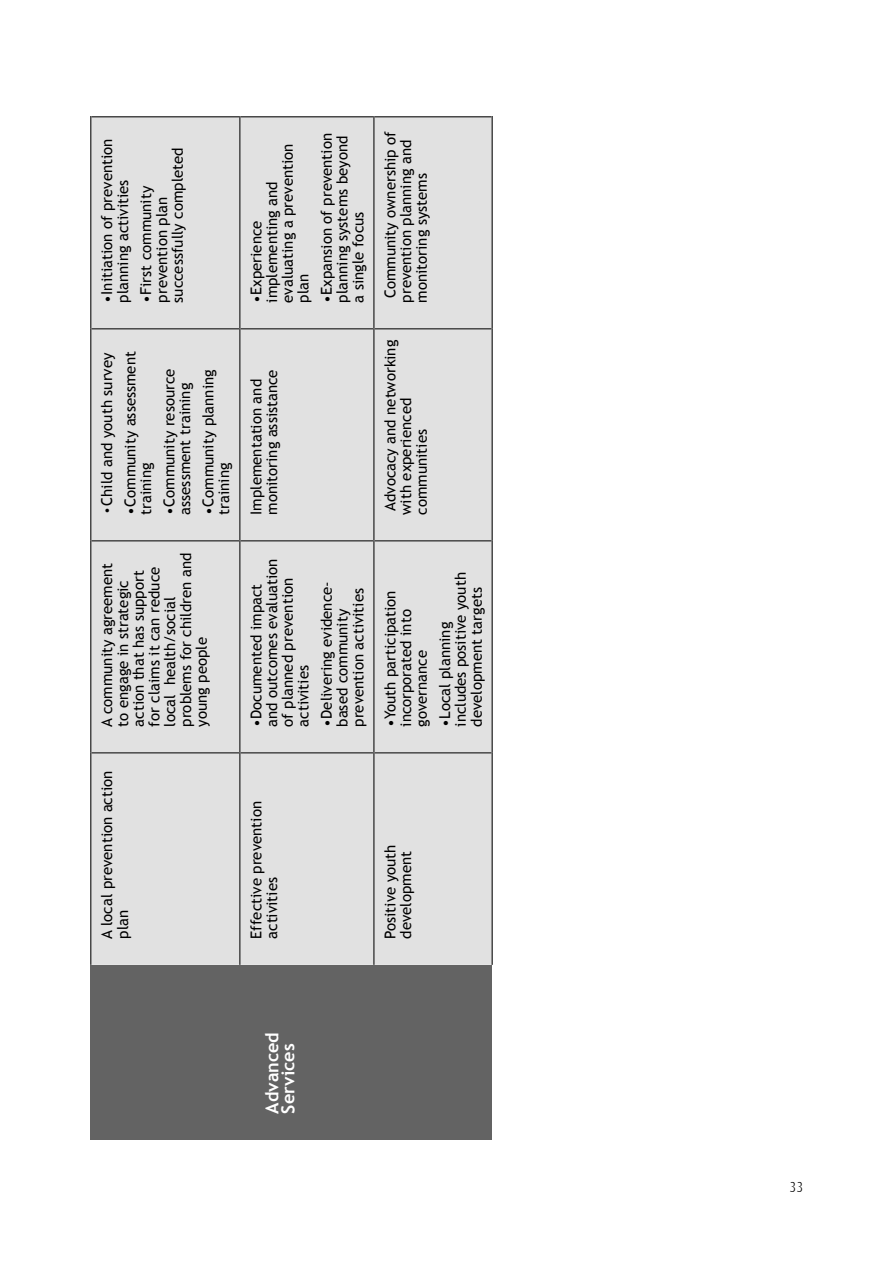
<style>
.page{position:relative;width:893px;height:1263px;background:#fff}
.page>*{position:absolute;margin:0;border:0;box-sizing:border-box;transform-origin:0 0}
.Table_Heading_1{font:700 18px/15.8px "Trebuchet MS";color:#fff}
.tables_bodytext{font:15px/15.8px "Trebuchet MS";color:#000}
.t1{font:15px "Castle T Ligh";color:#000}
.s1{font-family:"Courier New"}
</style>
<div class="page">
<div style="left:91px;top:965px;width:401px;height:175px;background:#636363"></div>
<div style="left:92px;top:118px;width:399px;height:847px;background:#e1e1e1"></div>
<hr style="left:90px;top:753px;width:2px;height:212px;background:#484848">
<hr style="left:90px;top:541px;width:2px;height:212px;background:#484848">
<hr style="left:92px;top:752px;width:147px;height:1px;background:#484848">
<hr style="left:90px;top:329px;width:2px;height:212px;background:#484848">
<hr style="left:92px;top:540px;width:147px;height:1px;background:#484848">
<hr style="left:90px;top:116px;width:2px;height:213px;background:#484848">
<hr style="left:92px;top:328px;width:147px;height:1px;background:#484848">
<hr style="left:92px;top:116px;width:147px;height:2px;background:#484848">
<hr style="left:239px;top:753px;width:2px;height:212px;background:#484848">
<hr style="left:239px;top:541px;width:2px;height:212px;background:#484848">
<hr style="left:241px;top:752px;width:132px;height:1px;background:#484848">
<hr style="left:239px;top:329px;width:2px;height:212px;background:#484848">
<hr style="left:241px;top:540px;width:132px;height:1px;background:#484848">
<hr style="left:239px;top:116px;width:2px;height:213px;background:#484848">
<hr style="left:241px;top:328px;width:132px;height:1px;background:#484848">
<hr style="left:241px;top:116px;width:132px;height:2px;background:#484848">
<hr style="left:373px;top:753px;width:2px;height:212px;background:#484848">
<hr style="left:373px;top:541px;width:2px;height:212px;background:#484848">
<hr style="left:375px;top:752px;width:116px;height:1px;background:#484848">
<hr style="left:373px;top:329px;width:2px;height:212px;background:#484848">
<hr style="left:375px;top:540px;width:116px;height:1px;background:#484848">
<hr style="left:373px;top:116px;width:2px;height:213px;background:#484848">
<hr style="left:375px;top:328px;width:116px;height:1px;background:#484848">
<hr style="left:375px;top:116px;width:116px;height:2px;background:#484848">
<hr style="left:491px;top:753px;width:2px;height:212px;background:#484848">
<hr style="left:491px;top:541px;width:2px;height:212px;background:#484848">
<hr style="left:491px;top:329px;width:2px;height:212px;background:#484848">
<hr style="left:491px;top:116px;width:2px;height:213px;background:#484848">
<p class="tables_bodytext" style="left:99px;top:303px;width:166px;rotate:-90deg">•Initiation of prevention planning activities</p>
<p class="tables_bodytext" style="left:138px;top:303px;width:157px;rotate:-90deg">•First community prevention plan successfully completed</p>
<p class="tables_bodytext" style="left:248px;top:303px;width:161px;rotate:-90deg">•Experience implementing and evaluating a prevention plan</p>
<p class="tables_bodytext" style="left:319px;top:303px;width:171px;rotate:-90deg">•Expansion of prevention planning systems beyond a single focus</p>
<p class="tables_bodytext" style="left:99px;top:515px;width:163px;rotate:-90deg"><span class="s1">•</span>Child and youth survey</p>
<p class="tables_bodytext" style="left:123px;top:515px;width:165px;rotate:-90deg">•Community assessment training</p>
<p class="tables_bodytext" style="left:162px;top:515px;width:148px;rotate:-90deg">•Community resource assessment training</p>
<p class="tables_bodytext" style="left:201px;top:515px;width:147px;rotate:-90deg">•Community planning training</p>
<p class="tables_bodytext" style="left:99px;top:727px;width:175px;rotate:-90deg">A community agreement to engage in strategic action that has support for claims it can reduce local health/social problems for children and young people</p>
<p class="tables_bodytext" style="left:248px;top:515px;width:147px;rotate:-90deg">Implementation and monitoring assistance</p>
<p class="tables_bodytext" style="left:248px;top:727px;width:170px;rotate:-90deg">•Documented impact and outcomes evaluation of planned prevention activities</p>
<p class="tables_bodytext" style="left:319px;top:727px;width:147px;rotate:-90deg">•Delivering evidence&shy;based community prevention activities</p>
<p class="tables_bodytext" style="left:382px;top:303px;width:173px;text-indent:5px;rotate:-90deg">Community ownership of prevention planning and monitoring systems</p>
<p class="tables_bodytext" style="left:382px;top:515px;width:176px;rotate:-90deg">Advocacy and networking with experienced communities</p>
<p class="tables_bodytext" style="left:382px;top:727px;width:138px;rotate:-90deg">•Youth participation incorporated into governance</p>
<p class="tables_bodytext" style="left:437px;top:727px;width:156px;rotate:-90deg">•Local planning includes positive youth development targets</p>
<p class="tables_bodytext" style="left:99px;top:939px;width:170px;rotate:-90deg">A local prevention action plan</p>
<p class="tables_bodytext" style="left:248px;top:939px;width:139px;rotate:-90deg">Effective prevention activities</p>
<p class="tables_bodytext" style="left:382px;top:939px;width:96px;rotate:-90deg">Positive youth development</p>
<p class="Table_Heading_1" style="left:264px;top:1114px;width:83px;rotate:-90deg">Advanced<br>Services</p>
<p class="t1" style="left:789px;top:1179px;width:16px">33</p>
</div>
